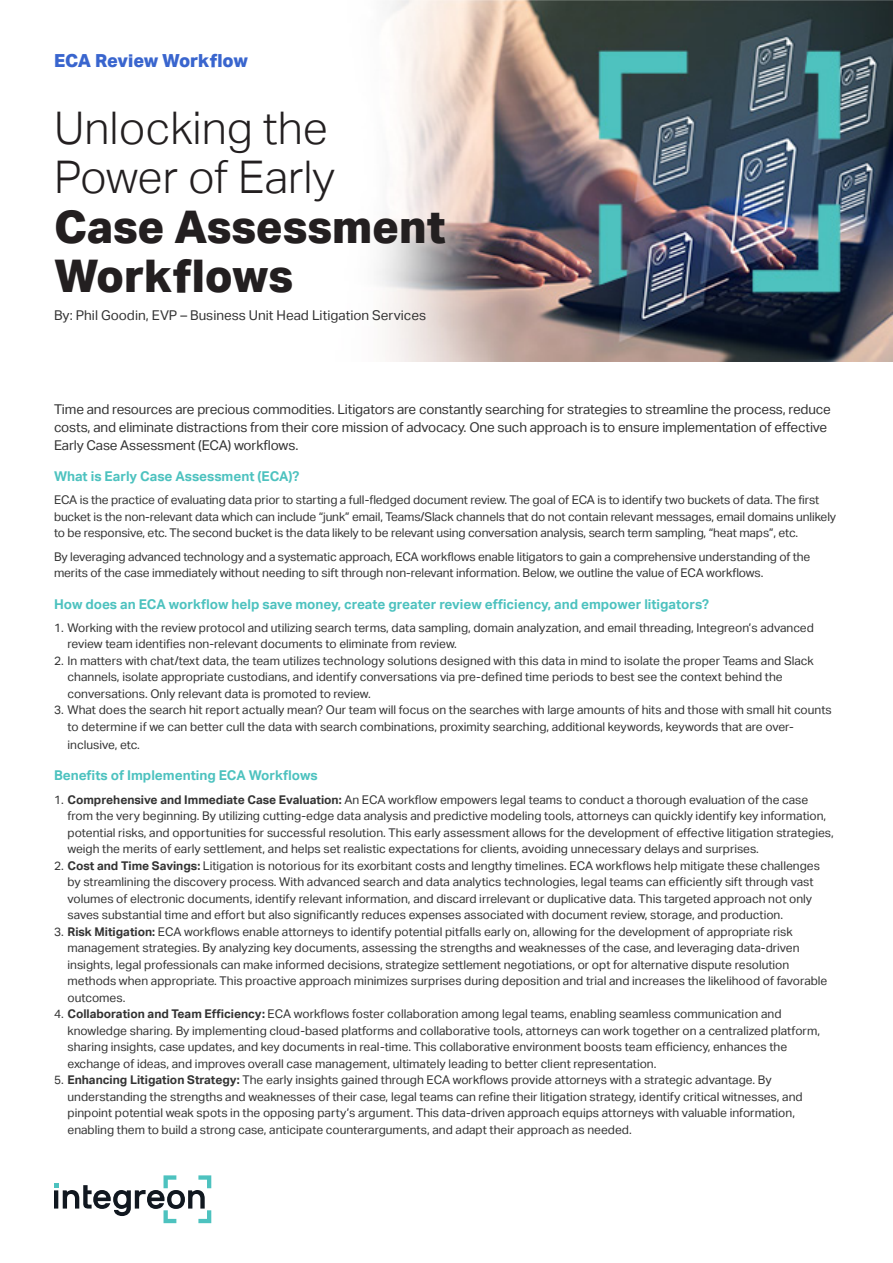
<style>
.page{position:relative;width:893px;height:1263px;background:#fff}
.page>*{position:absolute;margin:0;border:0;box-sizing:border-box;transform-origin:0 0}
.t1{font:300 45px/49.5px "Aktiv Grotesk";color:#231f20}
.Service_Line{font:800 18px "Aktiv Grotesk";letter-spacing:-.005em;color:#3965ce}
.Body_copy___9-12{font:13.5px/18px "Aktiv Grotesk";letter-spacing:-.01em;color:#333}
.Subhead{font:700 13.5px "Aktiv Grotesk";color:#4dc2bf}
.Body_copy_bullet_list{font:13.5px "Aktiv Grotesk";color:#333}
.Body_copy_bullet_list-2{font:12px/16.5px "Aktiv Grotesk";color:#333}
.Body_copy___9-12-2{font:12px/16.5px "Aktiv Grotesk";letter-spacing:-.01em;color:#333}
.s1{font-weight:800}
.s2{font-weight:700}
</style>
<div class="page">
<svg style="left:54px;top:1175px;width:157px;height:48px"></svg>
<hr style="left:54px;top:1190px;width:4px;height:18px;background:#111820">
<img style="left:377px;top:0;width:516px;height:361px">
<p class="Service_Line" style="left:54px;top:50px;width:196px">ECA Review Workflow</p>
<p class="t1" style="left:54px;top:104px;width:393px">Unlocking the<br>Power of Early<br><span class="s1">Case Assessment<br>Workflows</span></p>
<p class="Body_copy_bullet_list" style="left:54px;top:307px;width:374px">By: Phil Goodin, EVP – Business Unit Head Litigation Services</p>
<p class="Body_copy___9-12" style="left:54px;top:400px;width:778px">Time and resources are precious commodities. Litigators are constantly searching for strategies to streamline the process, reduce costs, and eliminate distractions from their core mission of advocacy. One such approach is to ensure implementation of effective<br>Early Case Assessment (ECA) workflows.</p>
<p class="Subhead" style="left:54px;top:469px;width:247px">What is Early Case Assessment (ECA)?</p>
<p class="Body_copy___9-12-2" style="left:54px;top:492px;width:784px">ECA is the practice of evaluating data prior to starting a full-fledged document review. The goal of ECA is to identify two buckets of data. The first bucket is the non-relevant data which can include “junk” email, Teams/Slack channels that do not contain relevant messages, email domains unlikely to be responsive, etc. The second bucket is the data likely to be relevant using conversation analysis, search term sampling, “heat maps”, etc.</p>
<p class="Body_copy___9-12-2" style="left:54px;top:548px;width:758px">By leveraging advanced technology and a systematic approach, ECA workflows enable litigators to gain a comprehensive understanding of the merits of the case immediately without needing to sift through non-relevant information. Below, we outline the value of ECA workflows.</p>
<p class="Subhead" style="left:54px;top:596px;width:656px">How does an ECA workflow help save money, create greater review efficiency, and empower litigators?</p>
<p class="Body_copy_bullet_list-2" style="left:68px;top:619px;width:748px;text-indent:-14px">1. Working with the review protocol and utilizing search terms, data sampling, domain analyzation, and email threading, Integreon’s advanced review team identifies non-relevant documents to eliminate from review.</p>
<p class="Body_copy_bullet_list-2" style="left:68px;top:652px;width:748px;text-indent:-14px">2. In matters with chat/text data, the team utilizes technology solutions designed with this data in mind to isolate the proper Teams and Slack channels, isolate appropriate custodians, and identify conversations via pre-defined time periods to best see the context behind the conversations. Only relevant data is promoted to review.</p>
<p class="Body_copy_bullet_list-2" style="left:68px;top:702px;width:766px;text-indent:-14px">3. What does the search hit report actually mean? Our team will focus on the searches with large amounts of hits and those with small hit counts to determine if we can better cull the data with search combinations, proximity searching, additional keywords, keywords that are over-</p>
<p class="Body_copy_bullet_list-2" style="left:68px;top:736px;width:74px">inclusive, etc.</p>
<p class="Subhead" style="left:54px;top:768px;width:265px">Benefits of Implementing ECA Workflows</p>
<p class="Body_copy_bullet_list-2" style="left:68px;top:791px;width:768px;text-indent:-14px">1. <span class="s2">Comprehensive and Immediate Case Evaluation:</span> An ECA workflow empowers legal teams to conduct a thorough evaluation of the case from the very beginning. By utilizing cutting-edge data analysis and predictive modeling tools, attorneys can quickly identify key information, potential risks, and opportunities for successful resolution. This early assessment allows for the development of effective litigation strategies, weigh the merits of early settlement, and helps set realistic expectations for clients, avoiding unnecessary delays and surprises.</p>
<p class="Body_copy_bullet_list-2" style="left:68px;top:857px;width:754px;text-indent:-14px">2. <span class="s2">Cost and Time Savings:</span> Litigation is notorious for its exorbitant costs and lengthy timelines. ECA workflows help mitigate these challenges by streamlining the discovery process. With advanced search and data analytics technologies, legal teams can efficiently sift through vast volumes of electronic documents, identify relevant information, and discard irrelevant or duplicative data. This targeted approach not only saves substantial time and effort but also significantly reduces expenses associated with document review, storage, and production.</p>
<p class="Body_copy_bullet_list-2" style="left:68px;top:923px;width:761px;text-indent:-14px">3. <span class="s2">Risk Mitigation:</span> ECA workflows enable attorneys to identify potential pitfalls early on, allowing for the development of appropriate risk management strategies. By analyzing key documents, assessing the strengths and weaknesses of the case, and leveraging data-driven insights, legal professionals can make informed decisions, strategize settlement negotiations, or opt for alternative dispute resolution methods when appropriate. This proactive approach minimizes surprises during deposition and trial and increases the likelihood of favorable outcomes.</p>
<p class="Body_copy_bullet_list-2" style="left:68px;top:1006px;width:754px;text-indent:-14px">4. <span class="s2">Collaboration and Team Efficiency:</span> ECA workflows foster collaboration among legal teams, enabling seamless communication and knowledge sharing. By implementing cloud-based platforms and collaborative tools, attorneys can work together on a centralized platform, sharing insights, case updates, and key documents in real-time. This collaborative environment boosts team efficiency, enhances the exchange of ideas, and improves overall case management, ultimately leading to better client representation.</p>
<p class="Body_copy_bullet_list-2" style="left:68px;top:1072px;width:737px;text-indent:-14px">5. <span class="s2">Enhancing Litigation Strategy:</span> The early insights gained through ECA workflows provide attorneys with a strategic advantage. By understanding the strengths and weaknesses of their case, legal teams can refine their litigation strategy, identify critical witnesses, and pinpoint potential weak spots in the opposing party’s argument. This data-driven approach equips attorneys with valuable information, enabling them to build a strong case, anticipate counterarguments, and adapt their approach as needed.</p>
</div>
